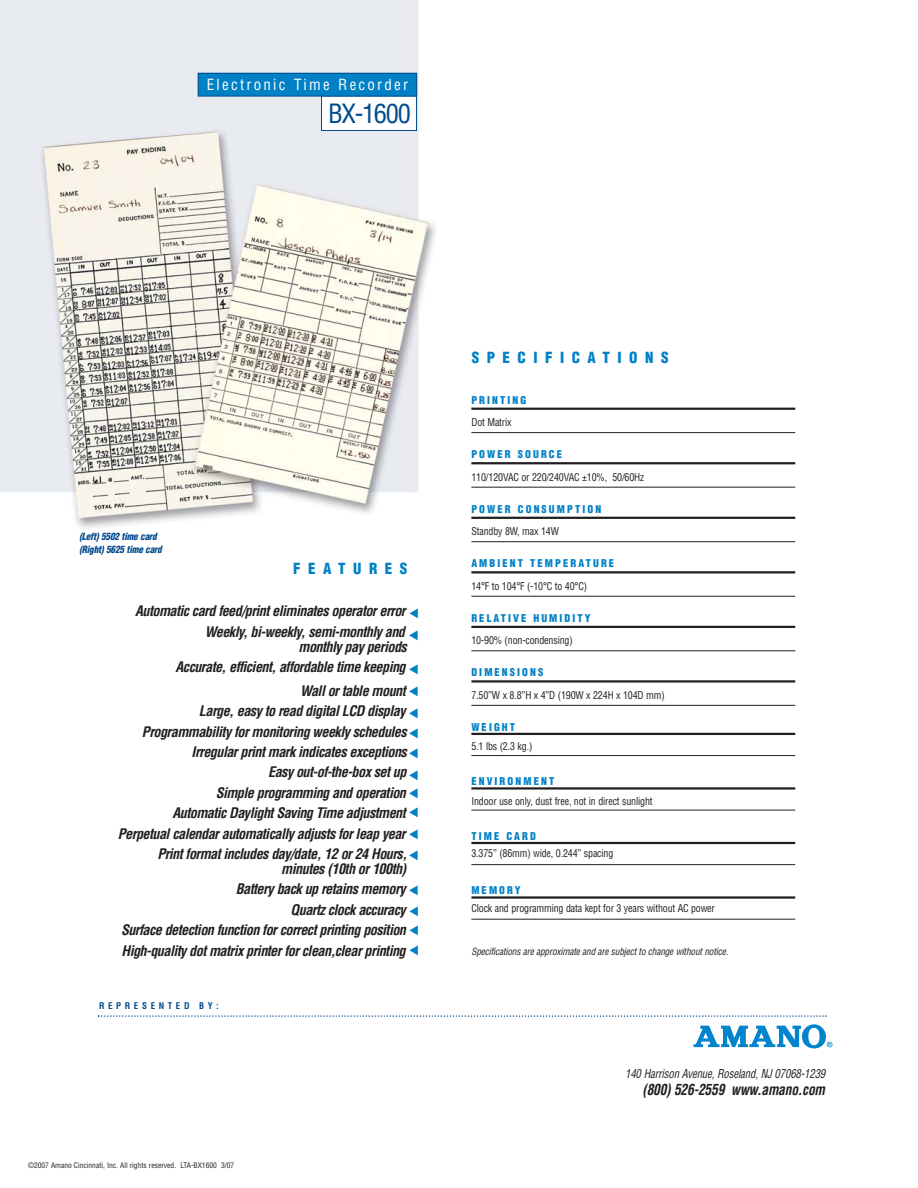
<style>
.page{position:relative;width:918px;height:1188px;background:#fff}
.page>*{position:absolute;margin:0;border:0;box-sizing:border-box;transform-origin:0 0}
.t1{font:condensed 25.95px "Helvetica";letter-spacing:-.05em;color:#004a8d}
.t2{font:italic 700 condensed 15px "Helvetica";color:#231f20;scale:.9 1}
.t3{font:900 condensed 15px "Helvetica";letter-spacing:.5em;color:#0081c6}
.t4{font:condensed 15px "Helvetica";letter-spacing:.15em;color:#fff}
.t5{font:italic 700 condensed 14.25px/20.4px "Helvetica";letter-spacing:-.04em;color:#231f20;text-align:right}
.t6{font:italic condensed 12px "Helvetica";color:#231f20;scale:.9 1}
.t7{font:12px "Zapf Dingbats";color:#0081c6}
.t8{font:condensed 10.5px/22.4px "Helvetica";letter-spacing:-.015em;color:#231f20;scale:.95 1}
.t9{font:900 condensed 10.5px/22.4px "Helvetica";letter-spacing:.2em;color:#0081c6}
.t10{font:italic condensed 9.75px "Helvetica";color:#231f20;scale:.95 1}
.t11{font:italic 900 condensed 9.75px/12.9px "Helvetica";color:#004a8d;scale:.95 1}
.t12{font:700 condensed 9px "Helvetica";letter-spacing:.4em;color:#004a8d}
.t13{font:condensed 7.5px "Helvetica";color:#231f20}
.s1{font-weight:900;color:#0081c6}
.s2{font-weight:400;color:#231f20}
</style>
<div class="page">
<img style="left:0;top:0;width:435px;height:528px">
<hr style="left:471px;top:408px;width:324px;height:2px;background:#231f20">
<hr style="left:471px;top:432px;width:324px;height:1px;background:#231f20">
<hr style="left:471px;top:462px;width:324px;height:2px;background:#231f20">
<hr style="left:471px;top:487px;width:324px;height:1px;background:#231f20">
<hr style="left:471px;top:517px;width:324px;height:2px;background:#231f20">
<hr style="left:471px;top:541px;width:324px;height:1px;background:#231f20">
<hr style="left:471px;top:571px;width:324px;height:2px;background:#231f20">
<hr style="left:471px;top:596px;width:324px;height:1px;background:#231f20">
<hr style="left:471px;top:626px;width:324px;height:2px;background:#231f20">
<hr style="left:471px;top:650px;width:324px;height:1px;background:#231f20">
<hr style="left:471px;top:680px;width:324px;height:3px;background:#231f20">
<hr style="left:471px;top:705px;width:324px;height:1px;background:#231f20">
<hr style="left:471px;top:733px;width:324px;height:2px;background:#231f20">
<hr style="left:471px;top:755px;width:324px;height:1px;background:#231f20">
<hr style="left:471px;top:787px;width:324px;height:3px;background:#231f20">
<hr style="left:471px;top:810px;width:324px;height:1px;background:#231f20">
<hr style="left:471px;top:842px;width:324px;height:2px;background:#231f20">
<hr style="left:471px;top:864px;width:324px;height:1px;background:#231f20">
<hr style="left:471px;top:896px;width:324px;height:3px;background:#231f20">
<hr style="left:471px;top:919px;width:324px;height:1px;background:#231f20">
<div style="left:322px;top:96px;width:94px;height:35px;background:#fff"></div>
<div style="left:321px;top:96px;width:96px;height:35px;border:1px solid #004a8d"></div>
<div style="left:198px;top:73px;width:219px;height:23px;background:#0081c6"></div>
<div style="left:198px;top:73px;width:219px;height:23px;border:1px solid #004a8d"></div>
<svg style="left:694px;top:1024px;width:139px;height:24px"></svg>
<svg style="left:98px;top:1015px;width:728px;height:2px"></svg>
<p class="t4" style="left:207px;top:79px;width:203px">Electronic Time Recorder</p>
<p class="t1" style="left:328px;top:103px;width:84px">BX-1600</p>
<p class="t11" style="left:79px;top:531px;width:90px">(Left)5502 time card (Right)5625 time card</p>
<p class="t3" style="left:293px;top:563px;width:116px">FEATURES</p>
<p class="t5" style="left:135px;top:602px;width:275px">Automaticcard feed/printeliminatesoperatorerror<br>Weekly,bi-weekly,semi-monthly and</p>
<p class="t5" style="left:176px;top:638px;width:236px">monthly pay periods<br>Accurate,efficient,affordable time keeping</p>
<p class="t5" style="left:118px;top:682px;width:294px">Wallortable mount<br>Large,easy to read digitalLCD display Programmability formonitoring weekly schedules Irregularprintmark indicatesexceptions<br>Easy out-of-the-boxsetup<br>Simple programming and operation AutomaticDaylightSaving Time adjustment Perpetualcalendarautomatically adjustsforleap year Printformatincludesday/date,12 or24 Hours,</p>
<p class="t5" style="left:121px;top:860px;width:290px">minutes(10th or100th)<br>Battery back up retainsmemory<br>Quartzclock accuracy<br>Surface detection function forcorrectprinting position High-quality dotmatrixprinterforclean,clearprinting</p>
<p class="t7" style="left:419px;top:630px;width:232px;rotate:90deg">▼ ▼▼▼▼▼▼▼▼▼▼</p>
<p class="t7" style="left:420px;top:906px;width:52px;rotate:90deg">▼▼▼</p>
<p class="t12" style="left:99px;top:1003px;width:121px">REPRESENTED BY:</p>
<p class="t13" style="left:28px;top:1162px;width:208px">©2007 Amano Cincinnati, Inc. All rights reserved. LTA-BX1600 3/07</p>
<p class="t3" style="left:472px;top:351px;width:198px">SPECIFICATIONS</p>
<p class="t8" style="left:471px;top:389px;width:59px"><span class="s1">PRINTING<br></span>Dot Matrix</p>
<p class="t8" style="left:471px;top:444px;width:183px"><span class="s1">POWER SOURCE<br></span>110/120VAC or 220/240VAC ±10%, 50/60Hz</p>
<p class="t9" style="left:471px;top:499px;width:131px">POWER CONSUMPTION<br><span class="s2">Standby 8W, max 14W</span></p>
<p class="t8" style="left:471px;top:553px;width:152px"><span class="s1">AMBIENT TEMPERATURE<br></span>14°F to 104°F (-10°C to 40°C)</p>
<p class="t8" style="left:471px;top:608px;width:127px"><span class="s1">RELATIVE HUMIDITY<br></span>10-90% (non-condensing)</p>
<p class="t8" style="left:471px;top:662px;width:205px"><span class="s1">DIMENSIONS<br></span>7.50”W x 8.8”H x 4”D (190W x 224H x 104D mm)</p>
<p class="t8" style="left:471px;top:718px;width:66px;line-height:19.2px"><span class="s1">WEIGHT<br></span>5.1 lbs (2.3 kg.)</p>
<p class="t8" style="left:471px;top:773px;width:192px;line-height:19.2px"><span class="s1">ENVIRONMENT<br></span>Indoor use only, dust free, not in direct sunlight</p>
<p class="t8" style="left:471px;top:828px;width:151px;line-height:17.5px"><span class="s1">TIME CARD<br></span>3.375” (86mm) wide, 0.244” spacing</p>
<p class="t8" style="left:471px;top:883px;width:258px;line-height:17.5px"><span class="s1">MEMORY<br></span>Clock and programming data kept for 3 years without AC power</p>
<p class="t10" style="left:471px;top:948px;width:274px">Specifications are approximate and are subjectto change withoutnotice.</p>
<p class="t6" style="left:625px;top:1069px;width:226px">140 Harrison Avenue,Roseland,NJ 07068-1239</p>
<p class="t2" style="left:642px;top:1084px;width:208px">(800)526-2559 www.amano.com</p>
</div>
